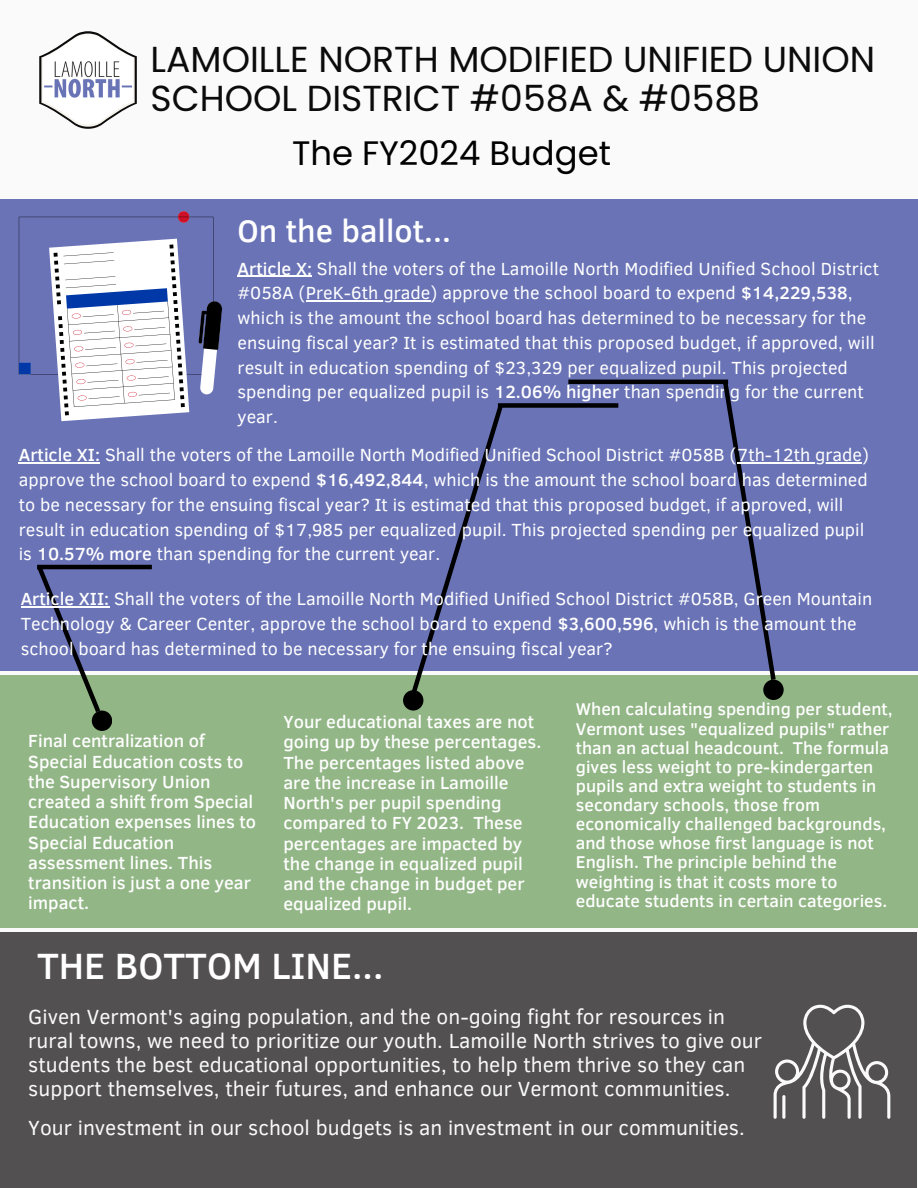
<style>
.page{position:relative;width:918px;height:1188px;background:#fafafa}
.page>*{position:absolute;margin:0;border:0;box-sizing:border-box;transform-origin:0 0}
.t1{font:500 37.5px "Clear Sans";color:#fff}
.t2{font:36.15px/39.3px "Poppins";color:#0c0b0b}
.t3{font:33.9px "Poppins";color:#000}
.t4{font:500 31.95px "Clear Sans";color:#fff}
.t5{font:21px/24px "Clear Sans";color:#fafafa}
.t6{font:18px/24.8px "Clear Sans";color:#fff}
.t7{font:500 18px/20.2px "Clear Sans";color:#fefefe}
.t8{font:500 18px/20.2px "Clear Sans";color:#fff}
.t9{font:500 17.55px/19.2px "Clear Sans";color:#fff}
.s1{font-weight:500}
</style>
<div class="page">
<div style="left:0;top:199px;width:918px;height:471px;background:#6973b6"></div>
<div style="left:0;top:932px;width:916px;height:256px;background:#525051"></div>
<div style="left:0;top:676px;width:918px;height:252px;background:#92b686"></div>
<svg style="left:19px;top:211px;width:203px;height:210px"></svg>
<hr style="left:238px;top:276px;width:74px;height:1px;background:#fff">
<hr style="left:306px;top:301px;width:124px;height:1px;background:#fff">
<svg style="left:720px;top:379px;width:59px;height:306px"></svg>
<hr style="left:568px;top:380px;width:160px;height:4px;background:#000">
<div style="left:763px;top:680px;width:21px;height:20px;background:#000;border-radius:50%"></div>
<hr style="left:37px;top:565px;width:115px;height:4px;background:#000">
<svg style="left:34px;top:564px;width:70px;height:153px"></svg>
<div style="left:92px;top:711px;width:20px;height:20px;background:#000;border-radius:50%"></div>
<svg style="left:774px;top:1004px;width:116px;height:115px"></svg>
<hr style="left:782px;top:1095px;width:3px;height:24px;background:#fafafa;border-radius:2px">
<div style="left:498px;top:403px;width:120px;height:5px;background:#000"></div>
<svg style="left:406px;top:403px;width:100px;height:303px"></svg>
<hr style="left:21px;top:606px;width:88px;height:1px;background:#fff">
<hr style="left:19px;top:463px;width:81px;height:1px;background:#fff">
<hr style="left:737px;top:463px;width:125px;height:1px;background:#fff">
<div style="left:403px;top:690px;width:20px;height:21px;background:#000;border-radius:50%"></div>
<svg style="left:39px;top:31px;width:98px;height:98px"></svg>
<img style="left:43px;top:34px;width:90px;height:91px">
<h2 class="t2" style="left:151px;top:39px;width:726px">LAMOILLE NORTH MODIFIED UNIFIED UNION<br>SCHOOL DISTRICT #058A &amp; #058B</h2>
<h3 class="t3" style="left:292px;top:129px;width:321px">The FY2024 Budget</h3>
<h3 class="t4" style="left:238px;top:208px;width:215px">On the ballot...</h3>
<p class="t6" style="left:238px;top:255px;width:643px"><span class="s1">Article X:</span> Shall the voters of the Lamoille North Modified Unified School District #058A (PreK-6th grade) approve the school board to expend <span class="s1">$14,229,538</span>, which is the amount the school board has determined to be necessary for the ensuing fiscal year? It is estimated that this proposed budget, if approved, will result in education spending of $23,329 per equalized pupil. This projected spending per equalized pupil is <span class="s1">12.06% higher</span> than spending for the current year.</p>
<p class="t6" style="left:19px;top:442px;width:852px"><span class="s1">Article XI:</span> Shall the voters of the Lamoille North Modified Unified School District #058B (7th-12th grade) approve the school board to expend <span class="s1">$16,492,844</span>, which is the amount the school board has determined to be necessary for the ensuing fiscal year? It is estimated that this proposed budget, if approved, will result in education spending of $17,985 per equalized pupil. This projected spending per equalized pupil is <span class="s1">10.57% more</span> than spending for the current year.</p>
<p class="t6" style="left:21px;top:586px;width:853px"><span class="s1">Article XII:</span> Shall the voters of the Lamoille North Modified Unified School District #058B, Green Mountain<br>Technology &amp; Career Center, approve the school board to expend <span class="s1">$3,600,596</span>, which is the amount the school board has determined to be necessary for the ensuing fiscal year?</p>
<p class="t8" style="left:28px;top:730px;width:229px">Final centralization of<br>Special Education costs to the Supervisory Union created a shift from Special<br>Education expenses lines to<br>Special Education assessment lines. This transition is just a one year impact.</p>
<p class="t7" style="left:283px;top:711px;width:259px">Your educational taxes are not going up by these percentages.<br>The percentages listed above are the increase in Lamoille<br>North's per pupil spending compared to FY 2023. These percentages are impacted by the change in equalized pupil and the change in budget per equalized pupil.</p>
<h1 class="t1" style="left:37px;top:938px;width:348px">THE BOTTOM LINE...</h1>
<p class="t9" style="left:576px;top:699px;width:318px">When calculating spending per student, Vermont uses "equalized pupils" rather than an actual headcount. The formula gives less weight to pre-kindergarten pupils and extra weight to students in secondary schools, those from economically challenged backgrounds, and those whose first language is not English. The principle behind the weighting is that it costs more to educate students in certain categories.</p>
<p class="t5" style="left:28px;top:1004px;width:735px">Given Vermont's aging population, and the on-going fight for resources in rural towns, we need to prioritize our youth. Lamoille North strives to give our students the best educational opportunities, to help them thrive so they can support themselves, their futures, and enhance our Vermont communities.</p>
<p class="t5" style="left:28px;top:1114px;width:718px">Your investment in our school budgets is an investment in our communities.</p>
</div>
